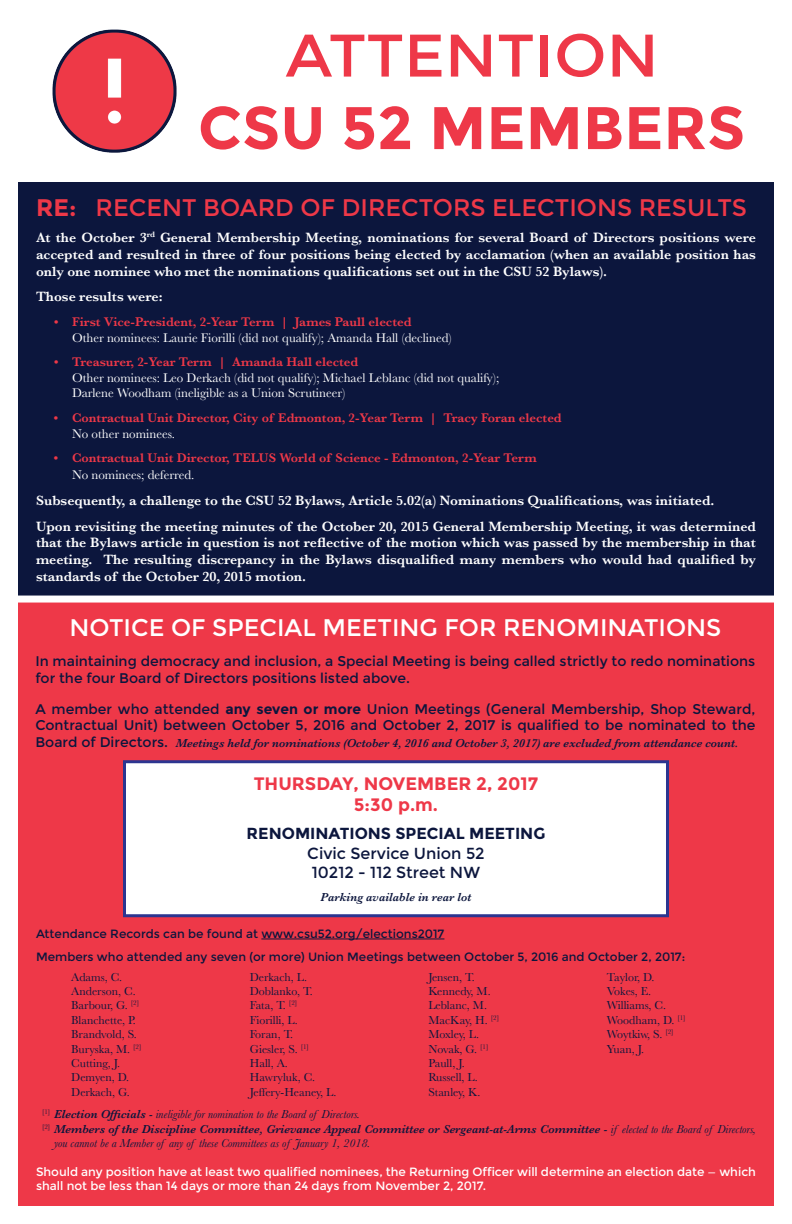
<style>
.page{position:relative;width:792px;height:1224px;background:#fff}
.page>*{position:absolute;margin:0;border:0;box-sizing:border-box;transform-origin:0 0}
.t1{font:700 60px "Montserrat";color:#ee3848}
.t2{font:60px "Montserrat";color:#ee3848;scale:1.04 1}
.t3{font:24px "Montserrat";color:#ee3848}
.t4{font:24px "Montserrat";color:#fff}
.t5{font:700 18px/21.6px "Montserrat";color:#ee3848;text-align:center}
.t6{font:16px/19.2px "Montserrat";color:#0c163d}
.t7{font:700 16px "Montserrat";color:#0c163d}
.t8{font:600 14px/16.8px "Baskerville";color:#fff;text-align:justify}
.t9{font:14px/16.8px "Montserrat";color:#0c163d}
.t10{font:600 13px "Baskerville";color:#ee3848}
.t11{font:13px/15.6px "Baskerville";color:#fff}
.t12{font:12px/14.4px "Baskerville";color:#0c163d}
.t13{font:italic 600 12px "Baskerville";color:#0c163d}
.t14{font:12px/14.4px "Montserrat";color:#fff}
.t15{font:12px/23.4px "Montserrat";color:#0c163d}
.t16{font:italic 12px "Baskerville";color:#0c163d}
.s1{font-weight:700}
.s2{font-family:"Montserrat";font-weight:400;font-style:normal;font-size:14px}
.s3{font-weight:600}
.s4{font-weight:400}
</style>
<div class="page">
<div style="left:18px;top:182px;width:756px;height:417px;background:#0c163d"></div>
<div style="left:18px;top:599px;width:756px;height:607px;background:#ee3848"></div>
<div style="left:18px;top:596px;width:756px;height:7px;background:#fff"></div>
<div style="left:123px;top:760px;width:546px;height:157px;background:#fff;border:3px solid #2c3590"></div>
<hr style="left:261px;top:939px;width:183px;height:1px;background:#0c163d">
<img style="left:52px;top:29px;width:125px;height:124px">
<h1 class="t2" style="left:286px;top:21px;width:360px">ATTENTION</h1>
<h1 class="t1" style="left:198px;top:92px;width:549px">CSU 52 MEMBERS</h1>
<h2 class="t3" style="left:36px;top:194px;width:712px"><span class="s1">RE:</span> RECENT BOARD OF DIRECTORS ELECTIONS RESULTS</h2>
<p class="t8" style="left:36px;top:229px;width:722px">At the October 3<sup>rd</sup> General Membership Meeting, nominations for several Board of Directors positions were accepted and resulted in three of four positions being elected by acclamation (when an available position has only one nominee who met the nominations qualifications set out in the CSU 52 Bylaws).</p>
<p class="t8" style="left:36px;top:288px;width:128px">Those results were:</p>
<p class="t10" style="left:54px;top:313px;width:359px">• First Vice-President, 2-Year Term | James Paull elected</p>
<p class="t11" style="left:72px;top:330px;width:381px">Other nominees: Laurie Fiorilli (did not qualify); Amanda Hall (declined)</p>
<p class="t10" style="left:54px;top:353px;width:306px">• Treasurer, 2-Year Term | Amanda Hall elected</p>
<p class="t11" style="left:72px;top:370px;width:429px">Other nominees: Leo Derkach (did not qualify); Michael Leblanc (did not qualify);<br>Darlene Woodham (ineligible as a Union Scrutineer)</p>
<p class="t10" style="left:54px;top:409px;width:509px">• Contractual Unit Director, City of Edmonton, 2-Year Term | Tracy Foran elected</p>
<p class="t11" style="left:72px;top:426px;width:105px">No other nominees.</p>
<p class="t10" style="left:54px;top:449px;width:484px">• Contractual Unit Director, TELUS World of Science - Edmonton, 2-Year Term</p>
<p class="t11" style="left:72px;top:467px;width:124px">No nominees; deferred.</p>
<p class="t8" style="left:36px;top:487px;width:721px;line-height:25.8px">Subsequently, a challenge to the CSU 52 Bylaws, Article 5.02(a) Nominations Qualifications, was initiated.<br>Upon revisiting the meeting minutes of the October 20, 2015 General Membership Meeting, it was determined</p>
<p class="t8" style="left:36px;top:534px;width:721px">that the Bylaws article in question is not reflective of the motion which was passed by the membership in that meeting. The resulting discrepancy in the Bylaws disqualified many members who would had qualified by standards of the October 20, 2015 motion.</p>
<h2 class="t4" style="left:69px;top:614px;width:654px">NOTICE OF SPECIAL MEETING FOR RENOMINATIONS</h2>
<p class="t9" style="left:35px;top:653px;width:722px">In maintaining democracy and inclusion, a Special Meeting is being called strictly to redo nominations for the four Board of Directors positions listed above.</p>
<p class="t9" style="left:35px;top:700px;width:722px">A member who attended <span class="s1">any seven or more</span> Union Meetings (General Membership, Shop Steward,<br>Contractual Unit) between October 5, 2016 and October 2, 2017 is qualified to be nominated to the</p>
<p class="t13" style="left:35px;top:735px;width:705px"><span class="s2">Board of Directors.</span> Meetings held for nominations (October 4, 2016 and October 3, 2017) are excluded from attendance count.</p>
<p class="t5" style="left:254px;top:773px;width:286px">THURSDAY, NOVEMBER 2, 2017<br>5:30 p.m.</p>
<p class="t7" style="left:247px;top:824px;width:300px">RENOMINATIONS SPECIAL MEETING</p>
<p class="t6" style="left:307px;top:844px;width:179px">Civic Service Union 52<br>10212 - 112 Street NW</p>
<p class="t13" style="left:320px;top:889px;width:153px">Parking available in rear lot</p>
<p class="t15" style="left:36px;top:922px;width:651px">Attendance Records can be found at www.csu52.org/elections2017<br>Members who attended any seven (or more) Union Meetings between October 5, 2016 and October 2, 2017:</p>
<p class="t12" style="left:71px;top:970px;width:72px">Adams, C.<br>Anderson, C.<br>Barbour, G. <sup>[2]<br></sup>Blanchette, P.<br>Brandvold, S.<br>Buryska, M. <sup>[2]<br></sup>Cutting, J.<br>Demyen, D.<br>Derkach, G.</p>
<p class="t12" style="left:250px;top:970px;width:88px">Derkach, L.<br>Doblanko, T.<br>Fata, T. <sup>[2]<br></sup>Fiorilli, L.<br>Foran, T.<br>Giesler, S. <sup>[1]<br></sup>Hall, A.<br>Hawryluk, C.<br>Jeffery-Heaney, L.</p>
<p class="t12" style="left:428px;top:970px;width:72px">Jensen, T.<br>Kennedy, M.<br>Leblanc, M.<br>MacKay, H. <sup>[2]<br></sup>Moxley, L.<br>Novak, G. <sup>[1]<br></sup>Paull, J.<br>Russell, L.<br>Stanley, K.</p>
<p class="t12" style="left:607px;top:970px;width:80px">Taylor, D.<br>Vokes, E.<br>Williams, C.<br>Woodham, D. <sup>[1]<br></sup>Woytkiw, S. <sup>[2]<br></sup>Yuan, J.</p>
<p class="t16" style="left:42px;top:1107px;width:320px"><sup>[1]</sup> <span class="s3">Election Officials -</span> ineligible for nomination to the Board of Directors.</p>
<p class="t13" style="left:42px;top:1121px;width:716px"><sup>[2]</sup> Members of the Discipline Committee, Grievance Appeal Committee or Sergeant-at-Arms Committee - <span class="s4">if elected to the Board of Directors,</span></p>
<p class="t16" style="left:54px;top:1135px;width:318px">you cannot be a Member of any of these Committees as of January 1, 2018.</p>
<p class="t14" style="left:36px;top:1164px;width:721px">Should any position have at least two qualified nominees, the Returning Officer will determine an election date — which shall not be less than 14 days or more than 24 days from November 2, 2017.</p>
</div>
